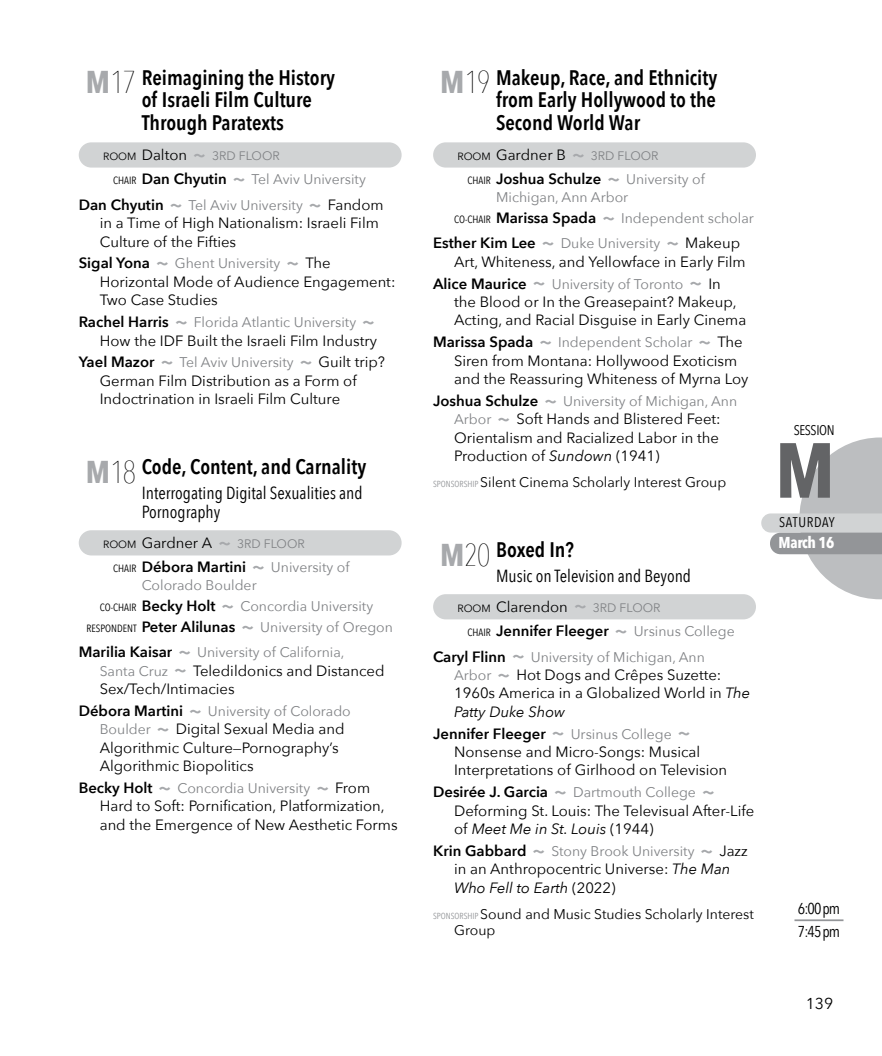
<style>
.page{position:relative;width:882px;height:1056px;background:#fff}
.page>*{position:absolute;margin:0;border:0;box-sizing:border-box;transform-origin:0 0}
.t1{font:700 77px "Avenir Next Condensed";color:#636466}
.t2{font:600 21px/22.8px "Avenir Next Condensed";color:#000}
.t3{font:17.5px/19.2px "Avenir Next Condensed";color:#000}
.t4{font:15.75px/22.8px "Avenir Next Condensed";letter-spacing:-.06em;color:#000}
.t5{font:700 15.75px "Avenir Next Condensed";letter-spacing:-.025em;color:#fff}
.t6{font:15.75px "Avenir Next";color:#000}
.t7{font:14.88px/18.4px "Avenir Next";color:#000}
.t8{font:600 14.88px/24.5px "Avenir Next";color:#000}
.t9{font:14px/25.4px "Avenir Next";color:#808285}
.t10{font:14px/15.8px "Avenir Next";color:#000}
.t11{font:14px "Avenir Next Condensed";letter-spacing:.05em;color:#000}
.t12{font:14px "Avenir Next Condensed";letter-spacing:-.025em;color:#000}
.t13{font:12.25px "Avenir Next";color:#808285}
.s1{font-weight:700;font-size:31.5px;color:#a7a9ac}
.s2{font-weight:200;font-size:31.5px}
.s3{font-size:10.5px;color:#000}
.s4{font-size:14.88px;color:#000}
.s5{font-weight:600;font-size:21px;color:#a7a9ac}
.s6{font-family:"Avenir Next Condensed";font-size:10.5px;color:#000}
.s7{font-weight:600;font-size:14.88px;color:#000}
.s8{font-weight:400;font-size:10.5px}
.s9{font-weight:400}
.s10{font-size:21px;color:#a7a9ac}
.s11{font-weight:400;font-size:12.25px;color:#808285}
.s12{font-family:"Avenir Next Condensed";font-weight:400;font-size:10.5px}
.s13{font-weight:400;font-size:14px;color:#808285}
.s14{font-size:14px;color:#808285}
.s15{font-style:italic}
.s16{font-family:"Avenir Next Condensed";font-size:8.75px;color:#939598}
.s17{font-weight:600}
</style>
<div class="page">
<svg style="left:761px;top:437px;width:121px;height:162px"></svg>
<hr style="left:794px;top:919px;width:50px;height:1px;background:#939598">
<div style="left:79px;top:142px;width:323px;height:25px;background:#d1d3d4;border-radius:13px"></div>
<div style="left:79px;top:530px;width:323px;height:25px;background:#d1d3d4;border-radius:13px"></div>
<div style="left:433px;top:142px;width:323px;height:25px;background:#d1d3d4;border-radius:13px"></div>
<div style="left:433px;top:594px;width:323px;height:25px;background:#d1d3d4;border-radius:13px"></div>
<h2 class="t2" style="left:142px;top:65px;width:195px;text-indent:-56px"><span class="s1">M</span><span class="s2">17</span> Reimagining the History of Israeli Film Culture<br>Through Paratexts</h2>
<p class="t13" style="left:103px;top:145px;width:178px"><span class="s3">ROOM</span> <span class="s4">Dalton</span> <span class="s5">~</span> 3RD FLOOR</p>
<p class="t9" style="left:79px;top:166px;width:306px;text-indent:34px"><span class="s6">CHAIR</span> <span class="s7">Dan Chyutin</span> <span class="s5">~</span> Tel Aviv University<br><span class="s7">Dan Chyutin</span> <span class="s5">~</span> Tel Aviv University <span class="s5">~</span> <span class="s4">Fandom</span></p>
<p class="t7" style="left:100px;top:213px;width:281px">in a Time of High Nationalism: Israeli Film<br>Culture of the Fifties</p>
<p class="t9" style="left:79px;top:250px;width:254px"><span class="s7">Sigal Yona</span> <span class="s5">~</span> Ghent University <span class="s5">~</span> <span class="s4">The</span></p>
<p class="t7" style="left:100px;top:272px;width:297px">Horizontal Mode of Audience Engagement:<br>Two Case Studies</p>
<p class="t9" style="left:79px;top:309px;width:298px"><span class="s7">Rachel Harris</span> <span class="s5">~</span> Florida Atlantic University <span class="s5">~</span></p>
<p class="t7" style="left:100px;top:330px;width:279px">How the IDF Built the Israeli Film Industry</p>
<p class="t9" style="left:79px;top:349px;width:308px"><span class="s7">Yael Mazor</span> <span class="s5">~</span> Tel Aviv University <span class="s5">~</span> <span class="s4">Guilt trip?</span></p>
<p class="t7" style="left:100px;top:371px;width:259px">German Film Distribution as a Form of<br>Indoctrination in Israeli Film Culture</p>
<h2 class="t2" style="left:86px;top:455px;width:282px"><span class="s1">M</span><span class="s2">18</span> Code, Content, and Carnality</h2>
<p class="t3" style="left:142px;top:482px;width:222px">Interrogating Digital Sexualities and<br>Pornography</p>
<p class="t8" style="left:113px;top:530px;width:238px;text-indent:-10px"><span class="s8">ROOM</span> <span class="s9">Gardner A</span> <span class="s10">~</span> <span class="s11">3RD FLOOR<br></span><span class="s12">CHAIR</span> Débora Martini <span class="s10">~</span> <span class="s13">University of</span></p>
<p class="t9" style="left:142px;top:571px;width:116px">Colorado Boulder</p>
<p class="t9" style="left:100px;top:592px;width:275px"><span class="s6">CO-CHAIR</span> <span class="s7">Becky Holt</span> <span class="s5">~</span> Concordia University</p>
<p class="t9" style="left:87px;top:613px;width:308px"><span class="s6">RESPONDENT</span> <span class="s7">Peter Alilunas</span> <span class="s5">~</span> University of Oregon</p>
<p class="t9" style="left:79px;top:639px;width:267px"><span class="s7">Marilia Kaisar</span> <span class="s5">~</span> University of California,</p>
<p class="t7" style="left:100px;top:660px;width:286px"><span class="s14">Santa Cruz</span> <span class="s5">~</span> Teledildonics and Distanced<br>Sex/Tech/Intimacies</p>
<p class="t9" style="left:79px;top:697px;width:274px"><span class="s7">Débora Martini</span> <span class="s5">~</span> University of Colorado</p>
<p class="t7" style="left:100px;top:719px;width:246px"><span class="s14">Boulder</span> <span class="s5">~</span> Digital Sexual Media and<br>Algorithmic Culture—Pornography’s<br>Algorithmic Biopolitics</p>
<p class="t9" style="left:79px;top:774px;width:293px"><span class="s7">Becky Holt</span> <span class="s5">~</span> Concordia University <span class="s5">~</span> <span class="s4">From</span></p>
<p class="t7" style="left:100px;top:796px;width:299px">Hard to Soft: Pornification, Platformization, and the Emergence of New Aesthetic Forms</p>
<h2 class="t2" style="left:496px;top:65px;width:223px;text-align:justify;text-indent:-56px"><span class="s1">M</span><span class="s2">19</span> Makeup, Race, and Ethnicity from Early Hollywood to the Second World War</h2>
<p class="t8" style="left:468px;top:142px;width:239px;text-indent:-10px"><span class="s8">ROOM</span> <span class="s9">Gardner B</span> <span class="s10">~</span> <span class="s11">3RD FLOOR<br></span><span class="s12">CHAIR</span> Joshua Schulze <span class="s10">~</span> <span class="s13">University of</span></p>
<p class="t9" style="left:454px;top:186px;width:301px;line-height:21px;text-indent:42px">Michigan, Ann Arbor<br><span class="s6">CO-CHAIR</span> <span class="s7">Marissa Spada</span> <span class="s5">~</span> Independent scholar</p>
<p class="t9" style="left:433px;top:230px;width:309px"><span class="s7">Esther Kim Lee</span> <span class="s5">~</span> Duke University <span class="s5">~</span> <span class="s4">Makeup</span></p>
<p class="t7" style="left:454px;top:252px;width:293px">Art, Whiteness, and Yellowface in Early Film</p>
<p class="t9" style="left:433px;top:270px;width:289px"><span class="s7">Alice Maurice</span> <span class="s5">~</span> University of Toronto <span class="s5">~</span> <span class="s4">In</span></p>
<p class="t7" style="left:454px;top:292px;width:294px">the Blood or In the Greasepaint? Makeup,<br>Acting, and Racial Disguise in Early Cinema</p>
<p class="t9" style="left:433px;top:329px;width:311px"><span class="s7">Marissa Spada</span> <span class="s5">~</span> Independent Scholar <span class="s5">~</span> <span class="s4">The</span></p>
<p class="t7" style="left:454px;top:350px;width:296px">Siren from Montana: Hollywood Exoticism and the Reassuring Whiteness of Myrna Loy</p>
<p class="t9" style="left:433px;top:387px;width:306px"><span class="s7">Joshua Schulze</span> <span class="s5">~</span> University of Michigan, Ann</p>
<p class="t7" style="left:454px;top:409px;width:268px;text-align:justify"><span class="s14">Arbor</span> <span class="s5">~</span> Soft Hands and Blistered Feet:<br>Orientalism and Racialized Labor in the Production of <span class="s15">Sundown</span> (1941)</p>
<p class="t10" style="left:433px;top:474px;width:295px"><span class="s16">SPONSORSHIP</span> Silent Cinema Scholarly Interest Group</p>
<h2 class="t2" style="left:440px;top:538px;width:135px"><span class="s1">M</span><span class="s2">20</span> Boxed In?</h2>
<p class="t3" style="left:496px;top:565px;width:197px">Music on Television and Beyond</p>
<p class="t8" style="left:468px;top:593px;width:269px;text-indent:-10px"><span class="s8">ROOM</span> <span class="s9">Clarendon</span> <span class="s10">~</span> <span class="s11">3RD FLOOR<br></span><span class="s12">CHAIR</span> Jennifer Fleeger <span class="s10">~</span> <span class="s13">Ursinus College</span></p>
<p class="t9" style="left:433px;top:643px;width:273px"><span class="s7">Caryl Flinn</span> <span class="s5">~</span> University of Michigan, Ann</p>
<p class="t7" style="left:454px;top:665px;width:298px"><span class="s14">Arbor</span> <span class="s5">~</span> Hot Dogs and Crêpes Suzette:<br>1960s America in a Globalized World in <span class="s15">The<br>Patty Duke Show</span></p>
<p class="t7" style="left:454px;top:723px;width:275px;text-indent:-21px"><span class="s17">Jennifer Fleeger</span> <span class="s5">~</span> <span class="s14">Ursinus College</span> <span class="s5">~<br></span>Nonsense and Micro-Songs: Musical<br>Interpretations of Girlhood on Television</p>
<p class="t9" style="left:433px;top:779px;width:284px"><span class="s7">Desirée J. Garcia</span> <span class="s5">~</span> Dartmouth College <span class="s5">~</span></p>
<p class="t7" style="left:454px;top:800px;width:302px">Deforming St. Louis: The Televisual After-Life of <span class="s15">Meet Me in St. Louis</span> (1944)</p>
<p class="t9" style="left:433px;top:837px;width:316px"><span class="s7">Krin Gabbard</span> <span class="s5">~</span> Stony Brook University <span class="s5">~</span> <span class="s4">Jazz</span></p>
<p class="t7" style="left:454px;top:859px;width:278px">in an Anthropocentric Universe: <span class="s15">The Man<br>Who Fell to Earth</span> (2022)</p>
<p class="t10" style="left:454px;top:905px;width:301px;text-indent:-21px"><span class="s16">SPONSORSHIP</span> Sound and Music Studies Scholarly Interest<br>Group</p>
<p class="t12" style="left:794px;top:417px;width:43px">SESSION</p>
<h1 class="t1" style="left:775px;top:423px;width:61px">M</h1>
<p class="t11" style="left:779px;top:510px;width:57px">SATURDAY</p>
<p class="t5" style="left:779px;top:533px;width:57px">March 16</p>
<p class="t4" style="left:798px;top:896px;width:44px">6:00 pm<br>7:45 pm</p>
<p class="t6" style="left:806px;top:990px;width:29px">139</p>
</div>
